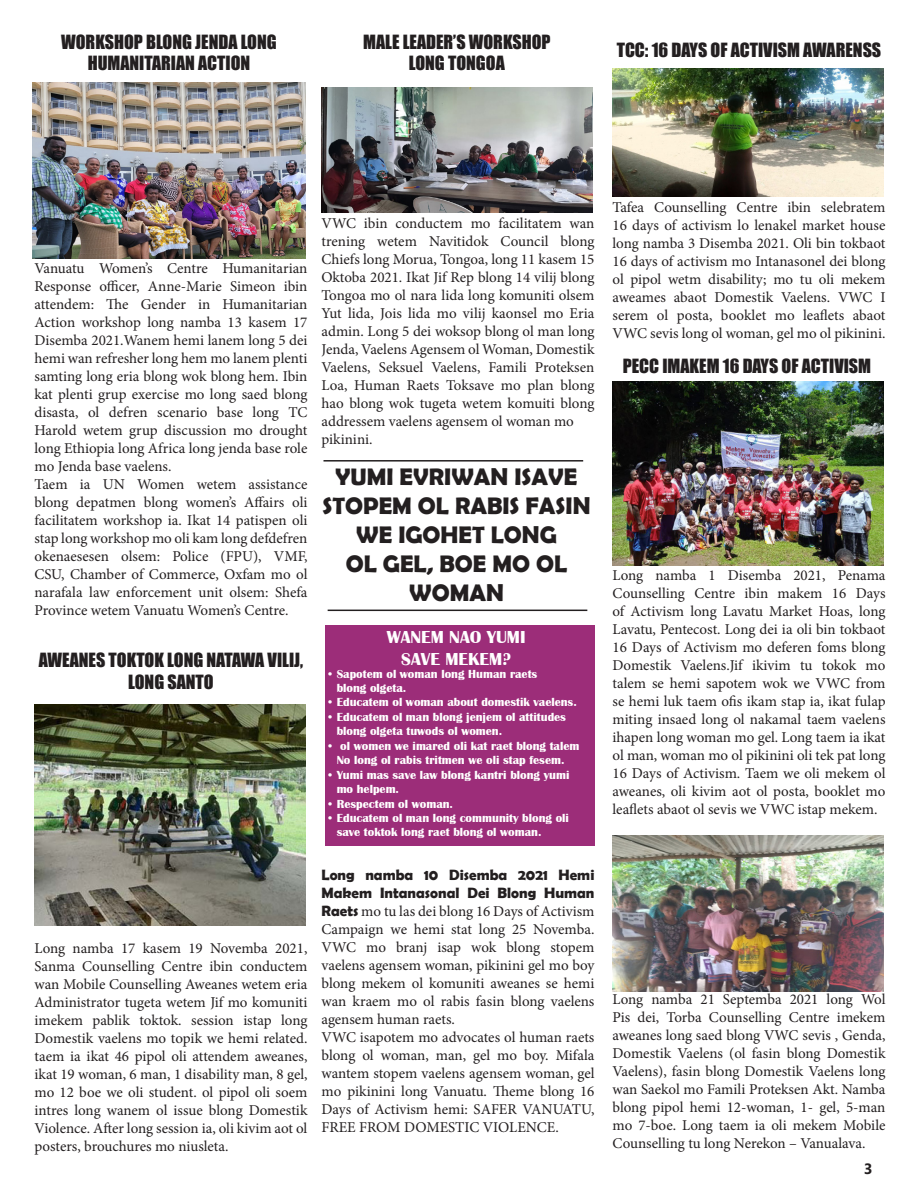
<style>
.page{position:relative;width:918px;height:1188px;background:#fff}
.page>*{position:absolute;margin:0;border:0;box-sizing:border-box;transform-origin:0 0}
.t1{font:700 24px/28.8px "Berlin Sans FB Demi";color:#231f20;text-align:center}
.t2{font:18px "Impact";color:#231f20}
.t3{font:700 17.85px/21.5px "Britannic";color:#fff;text-align:center}
.t4{font:15px/18px "Minion Pro";color:#231f20;text-align:justify}
.t5{font:700 15px "Microsoft Phags Pa";color:#231f20}
.t6{font:700 12px/14.4px "Britannic";color:#fff}
.s1{font-family:"Berlin Sans FB Demi";font-weight:700}
</style>
<div class="page">
<div style="left:325px;top:625px;width:269px;height:221px;background:#9c2d79"></div>
<img style="left:33px;top:83px;width:273px;height:175px">
<img style="left:34px;top:704px;width:271px;height:221px">
<img style="left:322px;top:87px;width:270px;height:125px">
<img style="left:613px;top:68px;width:271px;height:128px">
<hr style="left:324px;top:460px;width:259px;height:2px;background:#231f20">
<hr style="left:328px;top:610px;width:259px;height:1px;background:#231f20">
<img style="left:613px;top:381px;width:271px;height:184px">
<img style="left:613px;top:835px;width:271px;height:157px">
<p class="t2" style="left:61px;top:28px;width:217px">WORKSHOP BLONG JENDA LONG</p>
<p class="t2" style="left:88px;top:49px;width:164px">HUMANITARIAN ACTION</p>
<p class="t2" style="left:363px;top:28px;width:189px">MALE LEADER’S WORKSHOP</p>
<p class="t2" style="left:409px;top:49px;width:98px">LONG TONGOA</p>
<p class="t2" style="left:617px;top:36px;width:266px">TCC: 16 DAYS OF ACTIVISM AWARENSS</p>
<p class="t4" style="left:34px;top:259px;width:275px">Vanuatu Women’s Centre Humanitarian Response officer, Anne-Marie Simeon ibin attendem: The Gender in Humanitarian Action workshop long namba 13 kasem 17<br>Disemba 2021.Wanem hemi lanem long 5 dei hemi wan refresher long hem mo lanem plenti samting long eria blong wok blong hem. Ibin kat plenti grup exercise mo long saed blong disasta, ol defren scenario base long TC Harold wetem grup discussion mo drought long Ethiopia long Africa long jenda base role mo Jenda base vaelens.</p>
<p class="t4" style="left:34px;top:475px;width:275px">Taem ia UN Women wetem assistance blong depatmen blong women’s Affairs oli facilitatem workshop ia. Ikat 14 patispen oli stap long workshop mo oli kam long defdefren okenaesesen olsem: Police (FPU), VMF, CSU, Chamber of Commerce, Oxfam mo ol narafala law enforcement unit olsem: Shefa Province wetem Vanuatu Women’s Centre.</p>
<p class="t2" style="left:39px;top:646px;width:266px">AWEANES TOKTOK LONG NATAWA VILIJ,</p>
<p class="t2" style="left:128px;top:668px;width:87px">LONG SANTO</p>
<p class="t4" style="left:34px;top:939px;width:275px">Long namba 17 kasem 19 Novemba 2021, Sanma Counselling Centre ibin conductem wan Mobile Counselling Aweanes wetem eria Administrator tugeta wetem Jif mo komuniti imekem pablik toktok. session istap long Domestik vaelens mo topik we hemi related. taem ia ikat 46 pipol oli attendem aweanes, ikat 19 woman, 6 man, 1 disability man, 8 gel, mo 12 boe we oli student. ol pipol oli soem intres long wanem ol issue blong Domestik Violence. After long session ia, oli kivim aot ol posters, brouchures mo niusleta.</p>
<p class="t4" style="left:321px;top:214px;width:275px">VWC ibin conductem mo facilitatem wan trening wetem Navitidok Council blong Chiefs long Morua, Tongoa, long 11 kasem 15<br>Oktoba 2021. Ikat Jif Rep blong 14 vilij blong Tongoa mo ol nara lida long komuniti olsem Yut lida, Jois lida mo vilij kaonsel mo Eria admin. Long 5 dei woksop blong ol man long Jenda, Vaelens Agensem ol Woman, Domestik Vaelens, Seksuel Vaelens, Famili Proteksen Loa, Human Raets Toksave mo plan blong hao blong wok tugeta wetem komuiti blong addressem vaelens agensem ol woman mo</p>
<p class="t4" style="left:321px;top:430px;width:53px">pikinini.</p>
<p class="t1" style="left:322px;top:462px;width:270px">YUMI EVRIWAN ISAVE<br>STOPEM OL RABIS FASIN<br>WE IGOHET LONG<br>OL GEL, BOE MO OL<br>WOMAN</p>
<p class="t3" style="left:387px;top:627px;width:140px">WANEM NAO YUMI<br>SAVE MEKEM?</p>
<p class="t6" style="left:337px;top:666px;width:202px;text-indent:-8px">• Sapotem ol woman long Human raets blong olgeta.</p>
<p class="t6" style="left:329px;top:695px;width:250px">• Educatem ol woman about domestik vaelens.</p>
<p class="t6" style="left:337px;top:710px;width:231px;text-indent:-8px">• Educatem ol man blong jenjem ol attitudes blong olgeta tuwods ol women.</p>
<p class="t6" style="left:329px;top:739px;width:252px;text-align:center">• ol women we imared oli kat raet blong talem<br>No long ol rabis tritmen we oli stap fesem.</p>
<p class="t6" style="left:337px;top:768px;width:234px;text-indent:-8px">• Yumi mas save law blong kantri blong yumi mo helpem.</p>
<p class="t6" style="left:329px;top:797px;width:126px">• Respectem ol woman.</p>
<p class="t6" style="left:337px;top:811px;width:234px;text-indent:-8px">• Educatem ol man long community blong oli save toktok long raet blong ol woman.</p>
<p class="t4" style="left:321px;top:866px;width:275px"><span class="s1">Long namba 10 Disemba 2021 Hemi Makem Intanasonal Dei Blong Human Raets</span> mo tu las dei blong 16 Days of Activism Campaign we hemi stat long 25 Novemba.<br>VWC mo branj isap wok blong stopem vaelens agensem woman, pikinini gel mo boy blong mekem ol komuniti aweanes se hemi wan kraem mo ol rabis fasin blong vaelens agensem human raets.</p>
<p class="t4" style="left:321px;top:1028px;width:275px">VWC isapotem mo advocates ol human raets blong ol woman, man, gel mo boy. Mifala wantem stopem vaelens agensem woman, gel mo pikinini long Vanuatu. Theme blong 16<br>Days of Activism hemi: SAFER VANUATU, FREE FROM DOMESTIC VIOLENCE.</p>
<p class="t4" style="left:612px;top:198px;width:275px">Tafea Counselling Centre ibin selebratem 16 days of activism lo lenakel market house long namba 3 Disemba 2021. Oli bin tokbaot 16 days of activism mo Intanasonel dei blong ol pipol wetm disability; mo tu oli mekem aweames abaot Domestik Vaelens. VWC I serem ol posta, booklet mo leaflets abaot VWC sevis long ol woman, gel mo ol pikinini.</p>
<p class="t2" style="left:623px;top:352px;width:250px">PECC IMAKEM 16 DAYS OF ACTIVISM</p>
<p class="t4" style="left:612px;top:566px;width:275px">Long namba 1 Disemba 2021, Penama Counselling Centre ibin makem 16 Days of Activism long Lavatu Market Hoas, long Lavatu, Pentecost. Long dei ia oli bin tokbaot 16 Days of Activism mo deferen foms blong Domestik Vaelens.Jif ikivim tu tokok mo talem se hemi sapotem wok we VWC from se hemi luk taem ofis ikam stap ia, ikat fulap miting insaed long ol nakamal taem vaelens ihapen long woman mo gel. Long taem ia ikat ol man, woman mo ol pikinini oli tek pat long 16 Days of Activism. Taem we oli mekem ol aweanes, oli kivim aot ol posta, booklet mo leaflets abaot ol sevis we VWC istap mekem.</p>
<p class="t4" style="left:612px;top:990px;width:275px">Long namba 21 Septemba 2021 long Wol Pis dei, Torba Counselling Centre imekem aweanes long saed blong VWC sevis , Genda, Domestik Vaelens (ol fasin blong Domestik Vaelens), fasin blong Domestik Vaelens long wan Saekol mo Famili Proteksen Akt. Namba blong pipol hemi 12-woman, 1- gel, 5-man mo 7-boe. Long taem ia oli mekem Mobile Counselling tu long Nerekon – Vanualava.</p>
<p class="t5" style="left:864px;top:1158px;width:10px">3</p>
</div>
